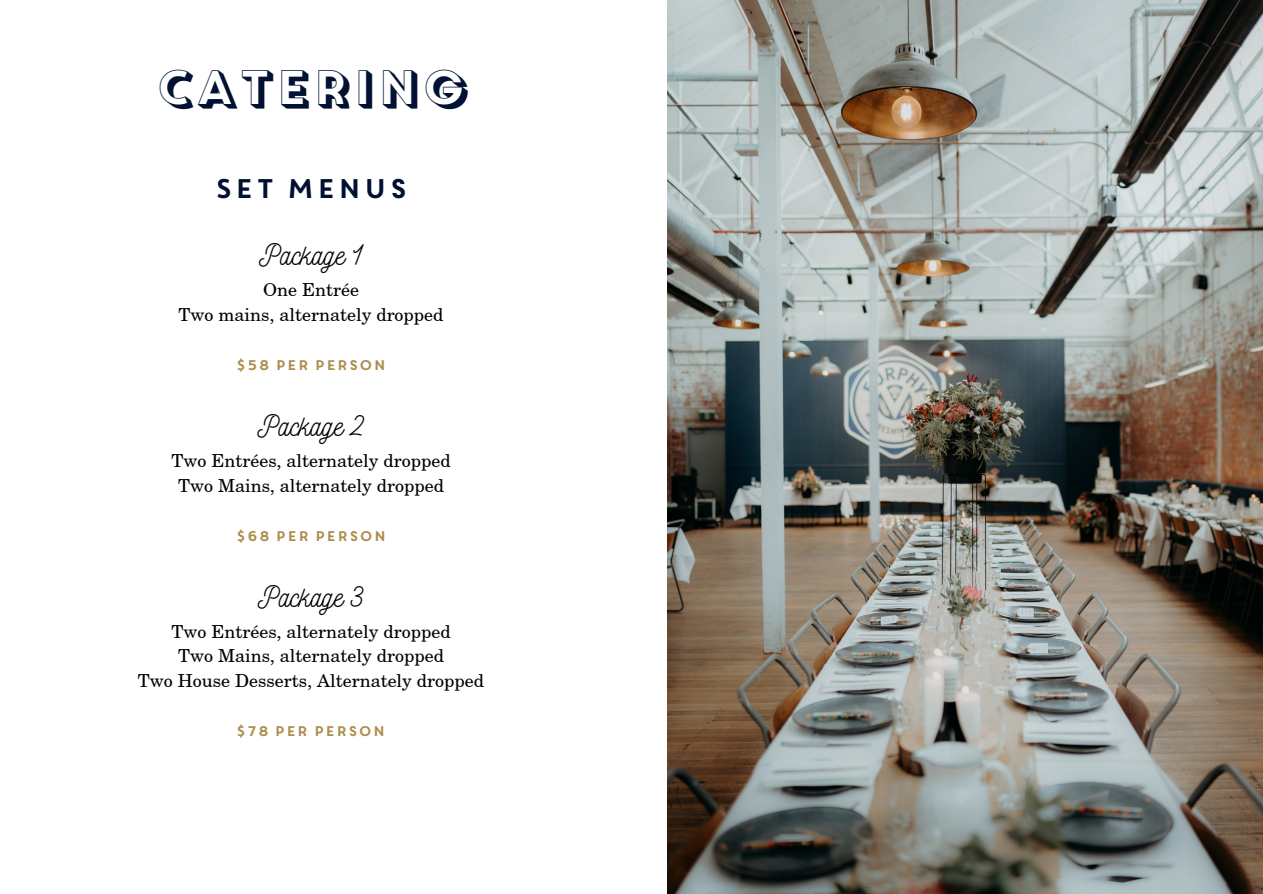
<style>
.page{position:relative;width:1263px;height:894px;background:#fff}
.page>*{position:absolute;margin:0;border:0;box-sizing:border-box;transform-origin:0 0}
.t1{font:47.25px "Core Circus Pierrot 1";color:#011133}
.t2{font:28.8px "Nickainley";color:#000}
.t3{font:27px "Core Circus";color:#011133}
.t4{font:18px "New Century Schoolbook";color:#000}
.t5{font:13.95px "Core Circus";color:#ac8d4c}
</style>
<div class="page">
<img style="left:667px;top:0;width:595px;height:893px">
<p class="t1" style="left:154px;top:54px;width:316px">CATERING</p>
<p class="t3" style="left:214px;top:169px;width:196px">SET MENUS</p>
<p class="t2" style="left:259px;top:236px;width:105px">Package 1</p>
<p class="t4" style="left:263px;top:282px;width:97px">One Entrée</p>
<p class="t4" style="left:179px;top:307px;width:266px">Two mains, alternately dropped</p>
<p class="t5" style="left:236px;top:355px;width:152px">$58 PER PERSON</p>
<p class="t2" style="left:258px;top:407px;width:109px">Package 2</p>
<p class="t4" style="left:171px;top:453px;width:281px">Two Entrées, alternately dropped</p>
<p class="t4" style="left:178px;top:478px;width:267px">Two Mains, alternately dropped</p>
<p class="t5" style="left:236px;top:525px;width:152px">$68 PER PERSON</p>
<p class="t2" style="left:258px;top:578px;width:109px">Package 3</p>
<p class="t4" style="left:171px;top:624px;width:281px">Two Entrées, alternately dropped</p>
<p class="t4" style="left:178px;top:649px;width:267px">Two Mains, alternately dropped</p>
<p class="t4" style="left:138px;top:673px;width:348px">Two House Desserts, Alternately dropped</p>
<p class="t5" style="left:236px;top:721px;width:151px">$78 PER PERSON</p>
</div>
